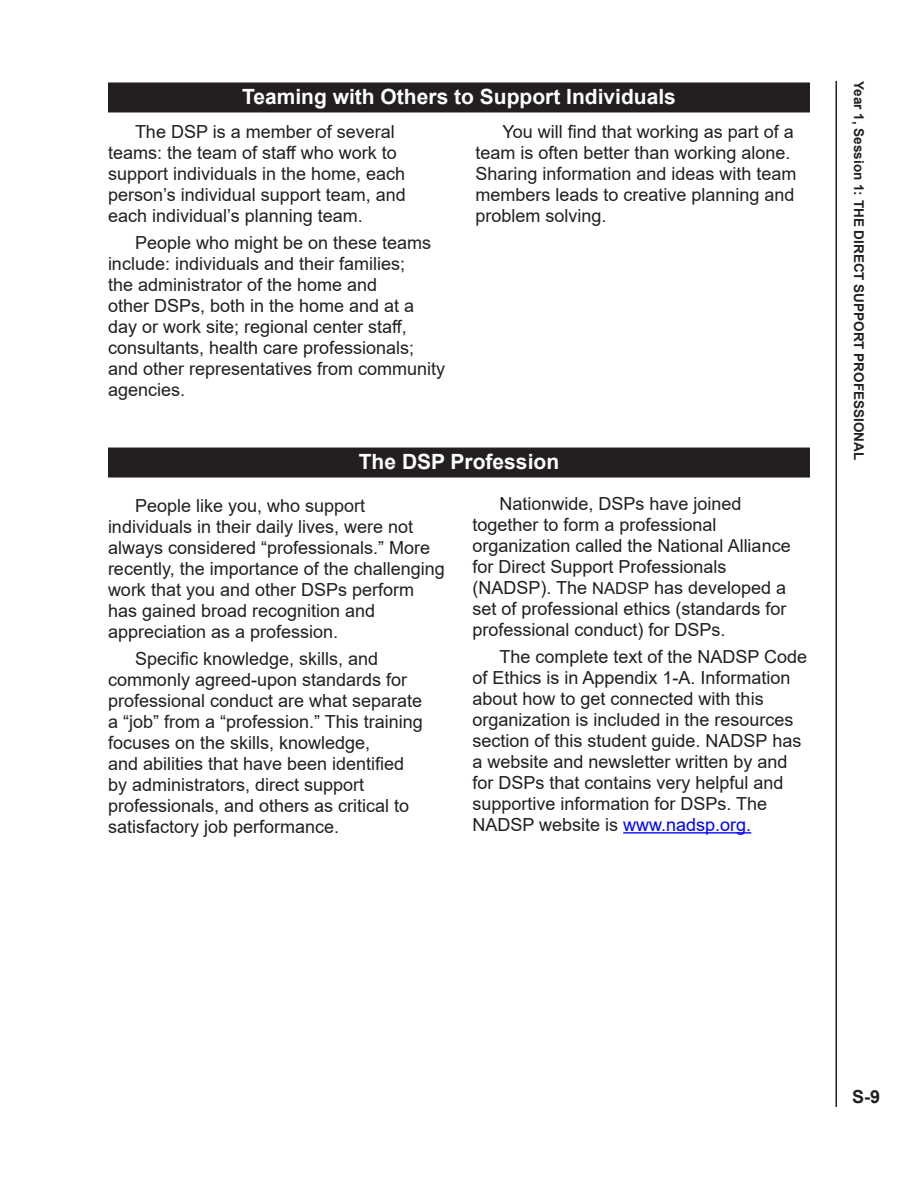
<style>
.page{position:relative;width:918px;height:1188px;background:#fff}
.page>*{position:absolute;margin:0;border:0;box-sizing:border-box;transform-origin:0 0}
.t1{font:700 21px "Arial";color:#fff}
.t2{font:18px/21px "Arial";color:#231f20}
.t3{font:700 18px "Arial";color:#231f20}
.t4{font:700 13.5px "Arial";color:#231f20}
.s1{font-size:16.5px}
.s2{color:#00f}
</style>
<div class="page">
<hr style="left:836px;top:81px;width:1px;height:1026px;background:#231f20">
<hr style="left:623px;top:832px;width:128px;height:2px;background:#00f">
<div style="left:108px;top:82px;width:702px;height:30px;background:#231f20"></div>
<div style="left:108px;top:448px;width:702px;height:30px;background:#231f20"></div>
<p class="t1" style="left:242px;top:82px;width:435px">Teaming with Others to Support Individuals</p>
<p class="t2" style="left:108px;top:121px;width:299px;text-indent:27px">The DSP is a member of several teams: the team of staff who work to support individuals in the home, each person’s individual support team, and each individual’s planning team.</p>
<p class="t2" style="left:108px;top:232px;width:339px;text-indent:27px">People who might be on these teams include: individuals and their families;<br>the administrator of the home and<br>other DSPs, both in the home and at a day or work site; regional center staff, consultants, health care professionals; and other representatives from community agencies.</p>
<p class="t2" style="left:475px;top:122px;width:323px;text-indent:27px">You will find that working as part of a team is often better than working alone.<br>Sharing information and ideas with team members leads to creative planning and problem solving.</p>
<p class="t1" style="left:359px;top:447px;width:202px">The DSP Profession</p>
<p class="t2" style="left:108px;top:495px;width:338px;text-indent:27px">People like you, who support individuals in their daily lives, were not always considered “professionals.” More recently, the importance of the challenging work that you and other DSPs perform has gained broad recognition and appreciation as a profession.</p>
<p class="t2" style="left:108px;top:648px;width:316px;text-indent:27px">Specific knowledge, skills, and commonly agreed-upon standards for professional conduct are what separate a “job” from a “profession.” This training focuses on the skills, knowledge,<br>and abilities that have been identified by administrators, direct support professionals, and others as critical to satisfactory job performance.</p>
<p class="t2" style="left:472px;top:493px;width:320px;text-indent:27px">Nationwide, DSPs have joined together to form a professional organization called the National Alliance for Direct Support Professionals (NADSP). The <span class="s1">NADSP</span> has developed a set of professional ethics (standards for professional conduct) for DSPs.</p>
<p class="t2" style="left:473px;top:646px;width:336px;text-indent:27px">The complete text of the NADSP Code of Ethics is in Appendix 1-A. Information about how to get connected with this organization is included in the resources section of this student guide. NADSP has a website and newsletter written by and for DSPs that contains very helpful and supportive information for DSPs. The NADSP website is <span class="s2">www.nadsp.org.</span></p>
<p class="t4" style="left:868px;top:81px;width:380px;rotate:90deg">Year 1, Session 1: THE DIRECT SUPPORT PROFESSIONAL</p>
<p class="t3" style="left:852px;top:1084px;width:30px">S-9</p>
</div>
